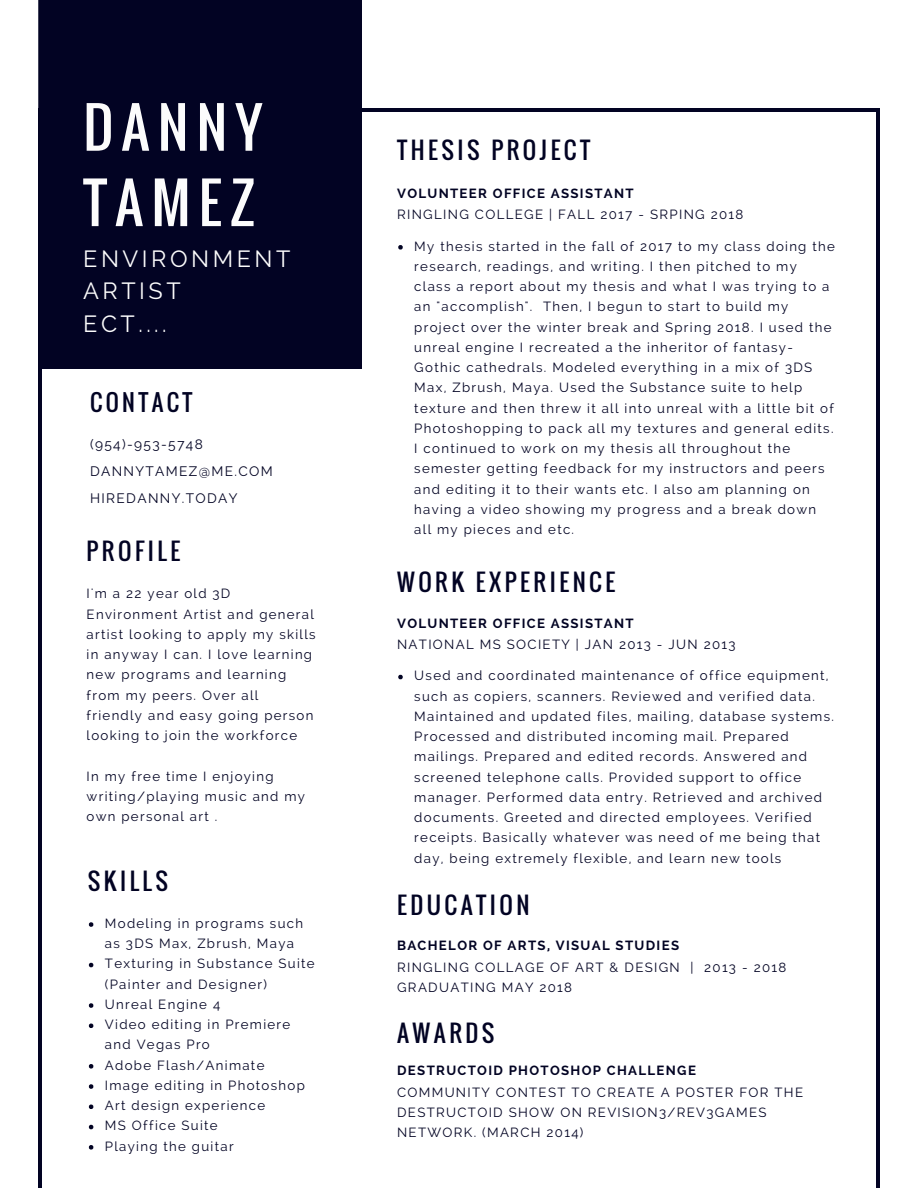
<style>
.page{position:relative;width:918px;height:1188px;background:#fff}
.page>*{position:absolute;margin:0;border:0;box-sizing:border-box;transform-origin:0 0}
.t1{font:54.45px/75.3px "Oswald";letter-spacing:.15em;color:#fcfcfc}
.t2{font:23.4px "Oswald";letter-spacing:.15em;color:#020323}
.t3{font:23.4px/32.7px "Raleway";letter-spacing:.15em;color:#fcfcfc}
.t4{font:22.8px "Oswald";letter-spacing:.15em;color:#020323}
.t5{font:13.65px/27px "Raleway";letter-spacing:.1em;color:#020323}
.t6{font:13.2px/20.2px "Raleway";letter-spacing:.1em;color:#020323}
.t7{font:700 13.2px "Raleway";letter-spacing:.1em;color:#020323}
</style>
<div class="page">
<hr style="left:38px;top:111px;width:4px;height:1077px;background:#020323">
<hr style="left:876px;top:111px;width:4px;height:1077px;background:#020323">
<hr style="left:41px;top:108px;width:836px;height:3px;background:#020323">
<div style="left:38px;top:0;width:324px;height:369px;background:#020323"></div>
<svg style="left:89px;top:922px;width:4px;height:5px"></svg>
<svg style="left:89px;top:963px;width:4px;height:4px"></svg>
<svg style="left:89px;top:1003px;width:4px;height:5px"></svg>
<svg style="left:89px;top:1024px;width:4px;height:4px"></svg>
<svg style="left:89px;top:1064px;width:4px;height:5px"></svg>
<svg style="left:89px;top:1084px;width:4px;height:5px"></svg>
<svg style="left:89px;top:1105px;width:4px;height:4px"></svg>
<svg style="left:89px;top:1125px;width:4px;height:4px"></svg>
<svg style="left:89px;top:1145px;width:4px;height:5px"></svg>
<svg style="left:398px;top:675px;width:5px;height:4px"></svg>
<svg style="left:398px;top:245px;width:5px;height:5px"></svg>
<h1 class="t1" style="left:83px;top:88px;width:181px">DANNY<br>TAMEZ</h1>
<h2 class="t3" style="left:83px;top:242px;width:209px">ENVIRONMENT<br>ARTIST<br>ECT....</h2>
<h3 class="t4" style="left:90px;top:385px;width:104px">CONTACT</h3>
<p class="t5" style="left:90px;top:431px;width:184px">(954)-953-5748<br>DANNYTAMEZ@ME.COM<br>HIREDANNY.TODAY</p>
<h2 class="t2" style="left:87px;top:533px;width:95px">PROFILE</h2>
<p class="t6" style="left:87px;top:584px;width:230px">I'm a 22 year old 3D<br>Environment Artist and general artist looking to apply my skills in anyway I can. I love learning new programs and learning from my peers. Over all friendly and easy going person looking to join the workforce</p>
<p class="t6" style="left:87px;top:766px;width:220px">In my free time I enjoying writing/playing music and my own personal art .</p>
<h2 class="t2" style="left:88px;top:863px;width:82px">SKILLS</h2>
<p class="t6" style="left:105px;top:913px;width:211px">Modeling in programs such as 3DS Max, Zbrush, Maya<br>Texturing in Substance Suite (Painter and Designer)<br>Unreal Engine 4<br>Video editing in Premiere and Vegas Pro<br>Adobe Flash/Animate<br>Image editing in Photoshop<br>Art design experience<br>MS Office Suite<br>Playing the guitar</p>
<h2 class="t2" style="left:397px;top:132px;width:195px">THESIS PROJECT</h2>
<p class="t7" style="left:397px;top:185px;width:238px">VOLUNTEER OFFICE ASSISTANT</p>
<p class="t6" style="left:397px;top:204px;width:348px">RINGLING COLLEGE | FALL 2017 - SRPING 2018</p>
<p class="t6" style="left:414px;top:236px;width:422px">My thesis started in the fall of 2017 to my class doing the research, readings, and writing. I then pitched to my class a report about my thesis and what I was trying to a an "accomplish". Then, I begun to start to build my project over the winter break and Spring 2018. I used the unreal engine I recreated a the inheritor of fantasy-Gothic cathedrals. Modeled everything in a mix of 3DS Max, Zbrush, Maya. Used the Substance suite to help texture and then threw it all into unreal with a little bit of Photoshopping to pack all my textures and general edits.<br>I continued to work on my thesis all throughout the semester getting feedback for my instructors and peers and editing it to their wants etc. I also am planning on having a video showing my progress and a break down all my pieces and etc.</p>
<h2 class="t2" style="left:397px;top:564px;width:220px">WORK EXPERIENCE</h2>
<p class="t7" style="left:397px;top:615px;width:238px">VOLUNTEER OFFICE ASSISTANT</p>
<p class="t6" style="left:397px;top:634px;width:340px">NATIONAL MS SOCIETY | JAN 2013 - JUN 2013</p>
<p class="t6" style="left:414px;top:666px;width:421px">Used and coordinated maintenance of office equipment, such as copiers, scanners. Reviewed and verified data.<br>Maintained and updated files, mailing, database systems.<br>Processed and distributed incoming mail. Prepared mailings. Prepared and edited records. Answered and screened telephone calls. Provided support to office manager. Performed data entry. Retrieved and archived documents. Greeted and directed employees. Verified receipts. Basically whatever was need of me being that day, being extremely flexible, and learn new tools</p>
<h2 class="t2" style="left:397px;top:887px;width:134px">EDUCATION</h2>
<p class="t7" style="left:397px;top:938px;width:284px">BACHELOR OF ARTS, VISUAL STUDIES</p>
<p class="t6" style="left:397px;top:957px;width:391px">RINGLING COLLAGE OF ART &amp; DESIGN | 2013 - 2018<br>GRADUATING MAY 2018</p>
<h2 class="t2" style="left:397px;top:1015px;width:99px">AWARDS</h2>
<p class="t7" style="left:397px;top:1063px;width:300px">DESTRUCTOID PHOTOSHOP CHALLENGE</p>
<p class="t6" style="left:397px;top:1082px;width:408px">COMMUNITY CONTEST TO CREATE A POSTER FOR THE<br>DESTRUCTOID SHOW ON REVISION3/REV3GAMES<br>NETWORK. (MARCH 2014)</p>
</div>
